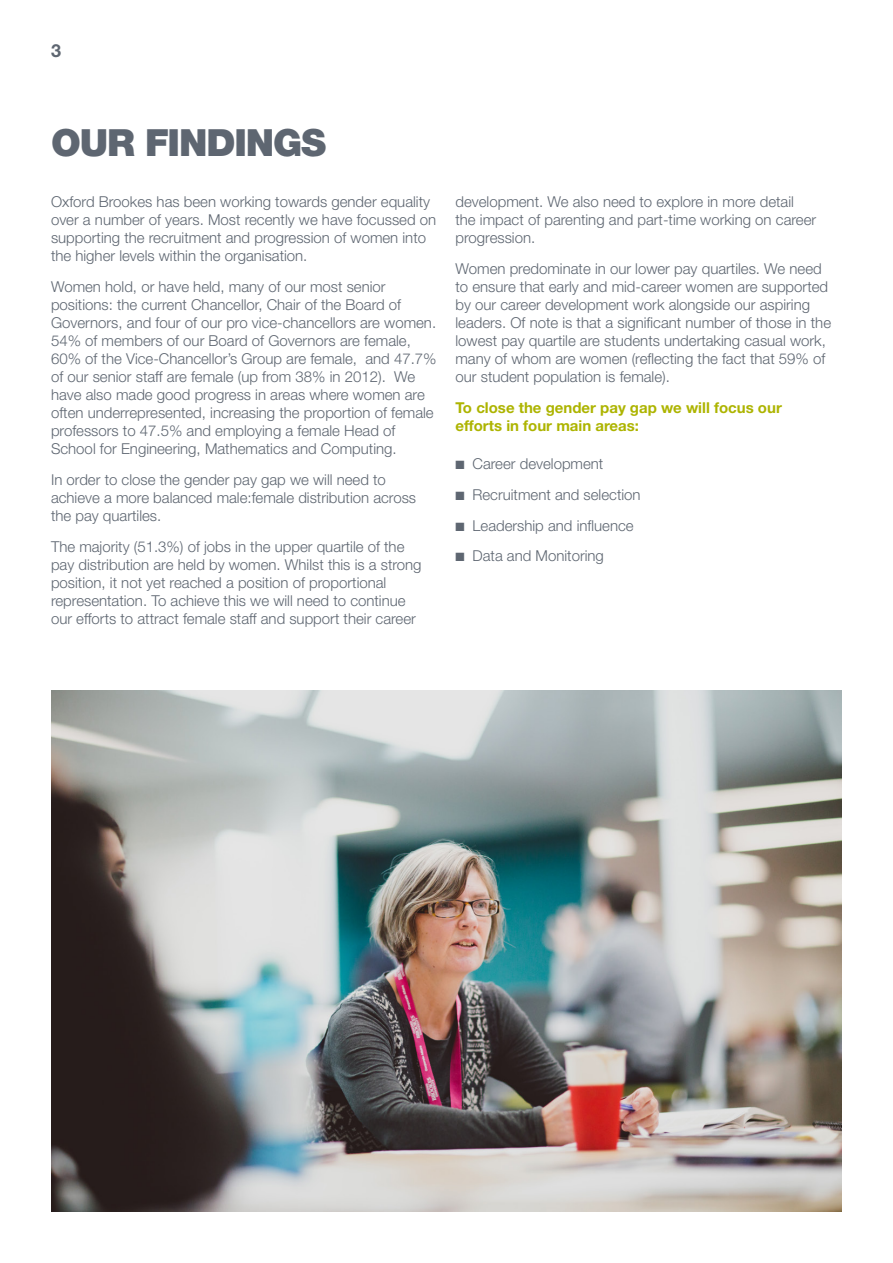
<style>
.page{position:relative;width:893px;height:1263px;background:#fff}
.page>*{position:absolute;margin:0;border:0;box-sizing:border-box;transform-origin:0 0}
.t1{font:900 37.5px "Helvetica Neue";letter-spacing:-.03em;color:#5e6671}
.t2{font:700 18px "Helvetica Neue";color:#5e6671}
.t3{font:300 15px/18px "Helvetica Neue";color:#5e6671}
.t4{font:700 15px/18px "Helvetica Neue";color:#adb400}
</style>
<div class="page">
<img style="left:51px;top:690px;width:791px;height:522px">
<p class="t2" style="left:51px;top:39px;width:12px">3</p>
<p class="t1" style="left:51px;top:121px;width:277px">OUR FINDINGS</p>
<p class="t3" style="left:51px;top:193px;width:387px">Oxford Brookes has been working towards gender equality over a number of years. Most recently we have focussed on supporting the recruitment and progression of women into the higher levels within the organisation.</p>
<p class="t3" style="left:51px;top:277px;width:387px">Women hold, or have held, many of our most senior positions: the current Chancellor, Chair of the Board of Governors, and four of our pro vice-chancellors are women.<br>54% of members of our Board of Governors are female, 60% of the Vice-Chancellor’s Group are female, and 47.7% of our senior staff are female (up from 38% in 2012). We have also made good progress in areas where women are often underrepresented, increasing the proportion of female professors to 47.5% and employing a female Head of School for Engineering, Mathematics and Computing.</p>
<p class="t3" style="left:51px;top:470px;width:367px">In order to close the gender pay gap we will need to achieve a more balanced male:female distribution across the pay quartiles.</p>
<p class="t3" style="left:51px;top:537px;width:372px">The majority (51.3%) of jobs in the upper quartile of the pay distribution are held by women. Whilst this is a strong position, it not yet reached a position of proportional representation. To achieve this we will need to continue our efforts to attract female staff and support their career</p>
<p class="t3" style="left:455px;top:193px;width:362px">development. We also need to explore in more detail the impact of parenting and part-time working on career progression.</p>
<p class="t3" style="left:455px;top:259px;width:377px">Women predominate in our lower pay quartiles. We need to ensure that early and mid-career women are supported by our career development work alongside our aspiring leaders. Of note is that a significant number of those in the lowest pay quartile are students undertaking casual work, many of whom are women (reflecting the fact that 59% of our student population is female).</p>
<p class="t4" style="left:455px;top:398px;width:328px">To close the gender pay gap we will focus our efforts in four main areas:</p>
<p class="t3" style="left:455px;top:454px;width:149px">■ Career development</p>
<p class="t3" style="left:455px;top:485px;width:187px">■ Recruitment and selection</p>
<p class="t3" style="left:455px;top:516px;width:180px">■ Leadership and influence</p>
<p class="t3" style="left:455px;top:547px;width:150px">■ Data and Monitoring</p>
</div>
